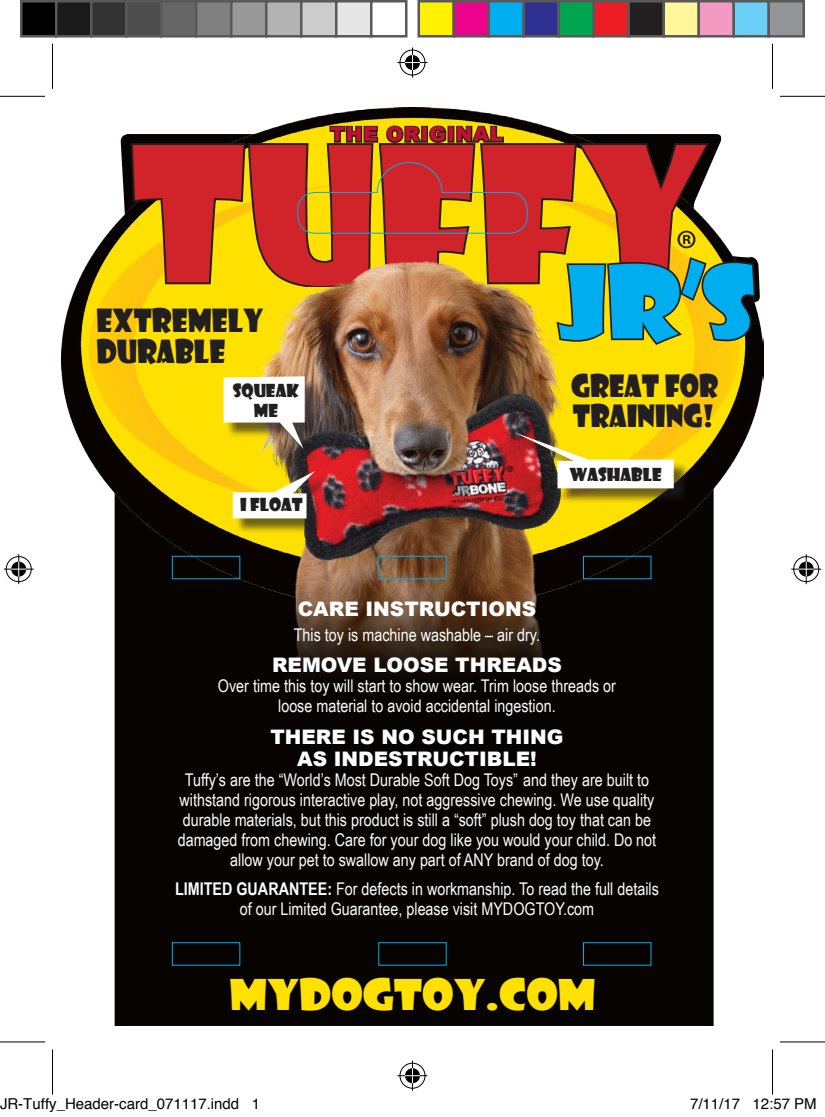
<style>
.page{position:relative;width:825px;height:1117px;background:#fff}
.page>*{position:absolute;margin:0;border:0;box-sizing:border-box;transform-origin:0 0}
.t1{font:97.75px "Showcard Gothic";color:#00aeef;scale:1.1 1}
.t2{font:41.5px "Showcard Gothic";color:#ffe101;scale:1.1 1}
.t3{font:31.25px/31.5px "Showcard Gothic";color:#231f20;scale:.93 1}
.t4{font:30px/30px "Showcard Gothic";color:#231f20;scale:.93 1}
.t5{font:900 20px/22.5px "Arial";color:#fff;text-align:center}
.t6{font:900 20px "Arial";letter-spacing:.05em;color:#c3102f}
.t7{font:17.5px/20px "Arial Narrow";color:#fff;text-align:center}
.t8{font:17.5px/20px "Showcard Gothic";color:#231f20;text-align:center}
.t9{font:15px "Helvetica";color:#000}
.s1{font-weight:700}
</style>
<div class="page">
<div style="left:115px;top:610px;width:599px;height:415px;background:#070301"></div>
<img style="left:61px;top:134px;width:703px;height:476px">
<div style="left:172px;top:942px;width:68px;height:23px;border:1px solid #00aeef"></div>
<img style="left:202px;top:347px;width:421px;height:343px">
<div style="left:583px;top:942px;width:68px;height:23px;border:1px solid #00aeef"></div>
<div style="left:226px;top:378px;width:95px;height:85px;background:#231f20;opacity:.65"></div>
<svg style="left:224px;top:376px;width:81px;height:73px"></svg>
<div style="left:235px;top:474px;width:95px;height:60px;background:#231f20;opacity:.65"></div>
<svg style="left:233px;top:471px;width:82px;height:47px"></svg>
<div style="left:518px;top:435px;width:172px;height:69px;background:#231f20;opacity:.65"></div>
<svg style="left:514px;top:432px;width:160px;height:56px"></svg>
<svg style="left:130px;top:107px;width:627px;height:240px;background:#c47c37"></svg>
<div style="left:172px;top:555px;width:68px;height:24px;border:1px solid #00aeef"></div>
<div style="left:583px;top:555px;width:68px;height:24px;border:1px solid #00aeef"></div>
<div style="left:378px;top:942px;width:69px;height:23px;border:1px solid #00aeef"></div>
<div style="left:378px;top:555px;width:69px;height:24px;border:1px solid #00aeef"></div>
<hr style="left:0;top:96px;width:45px;height:1px;background:#000">
<hr style="left:780px;top:96px;width:45px;height:1px;background:#000">
<hr style="left:0;top:1041px;width:45px;height:1px;background:#000">
<hr style="left:780px;top:1041px;width:45px;height:1px;background:#000">
<hr style="left:52px;top:44px;width:1px;height:45px;background:#000">
<hr style="left:52px;top:1049px;width:1px;height:45px;background:#000">
<hr style="left:772px;top:44px;width:1px;height:45px;background:#000">
<hr style="left:772px;top:1049px;width:1px;height:45px;background:#000">
<div style="left:398px;top:48px;width:29px;height:29px;border:3px solid #fff;border-radius:50%"></div>
<hr style="left:398px;top:61px;width:30px;height:3px;background:#fff">
<hr style="left:411px;top:48px;width:3px;height:30px;background:#fff">
<div style="left:403px;top:53px;width:19px;height:19px;border:3px solid #fff;border-radius:50%"></div>
<div style="left:400px;top:50px;width:25px;height:25px;border:1px solid #000;border-radius:50%"></div>
<hr style="left:398px;top:62px;width:30px;height:1px;background:#000">
<hr style="left:412px;top:48px;width:1px;height:30px;background:#000">
<svg style="left:405px;top:55px;width:15px;height:15px"></svg>
<div style="left:398px;top:1061px;width:29px;height:28px;border:3px solid #fff;border-radius:50%"></div>
<svg style="left:398px;top:1073px;width:30px;height:4px"></svg>
<hr style="left:411px;top:1060px;width:3px;height:30px;background:#fff">
<div style="left:403px;top:1066px;width:19px;height:18px;border:3px solid #fff;border-radius:50%"></div>
<div style="left:400px;top:1062px;width:25px;height:26px;border:1px solid #000;border-radius:50%"></div>
<hr style="left:398px;top:1075px;width:30px;height:1px;background:#000">
<hr style="left:412px;top:1060px;width:1px;height:30px;background:#000">
<svg style="left:405px;top:1068px;width:15px;height:14px"></svg>
<div style="left:5px;top:555px;width:28px;height:28px;border:3px solid #fff;border-radius:50%"></div>
<hr style="left:4px;top:567px;width:30px;height:3px;background:#fff">
<hr style="left:17px;top:554px;width:3px;height:30px;background:#fff">
<div style="left:10px;top:560px;width:18px;height:18px;border:3px solid #fff;border-radius:50%"></div>
<div style="left:6px;top:556px;width:26px;height:26px;border:1px solid #000;border-radius:50%"></div>
<hr style="left:4px;top:568px;width:30px;height:1px;background:#000">
<hr style="left:18px;top:554px;width:1px;height:30px;background:#000">
<svg style="left:11px;top:561px;width:15px;height:15px"></svg>
<div style="left:792px;top:555px;width:28px;height:28px;border:3px solid #fff;border-radius:50%"></div>
<hr style="left:791px;top:567px;width:30px;height:3px;background:#fff">
<hr style="left:805px;top:554px;width:3px;height:30px;background:#fff">
<div style="left:797px;top:560px;width:18px;height:18px;border:3px solid #fff;border-radius:50%"></div>
<div style="left:793px;top:556px;width:26px;height:26px;border:1px solid #000;border-radius:50%"></div>
<hr style="left:791px;top:568px;width:30px;height:1px;background:#000">
<hr style="left:806px;top:554px;width:1px;height:30px;background:#000">
<svg style="left:799px;top:561px;width:15px;height:15px"></svg>
<div style="left:21px;top:1px;width:35px;height:35px;background:#000"></div>
<div style="left:20px;top:0;width:38px;height:38px;border:2px solid #595959"></div>
<div style="left:56px;top:1px;width:35px;height:35px;background:#1a1a1a"></div>
<div style="left:55px;top:0;width:37px;height:38px;border:2px solid #595959"></div>
<div style="left:91px;top:1px;width:35px;height:35px;background:#333"></div>
<div style="left:90px;top:0;width:38px;height:38px;border:2px solid #595959"></div>
<div style="left:126px;top:1px;width:35px;height:35px;background:#4d4d4d"></div>
<div style="left:125px;top:0;width:37px;height:38px;border:2px solid #595959"></div>
<div style="left:161px;top:1px;width:35px;height:35px;background:#666"></div>
<div style="left:160px;top:0;width:38px;height:38px;border:2px solid #595959"></div>
<div style="left:196px;top:1px;width:35px;height:35px;background:#808080"></div>
<div style="left:195px;top:0;width:37px;height:38px;border:2px solid #595959"></div>
<div style="left:231px;top:1px;width:35px;height:35px;background:#999"></div>
<div style="left:230px;top:0;width:38px;height:38px;border:2px solid #595959"></div>
<div style="left:266px;top:1px;width:35px;height:35px;background:#b3b3b3"></div>
<div style="left:265px;top:0;width:37px;height:38px;border:2px solid #595959"></div>
<div style="left:301px;top:1px;width:35px;height:35px;background:#ccc"></div>
<div style="left:300px;top:0;width:38px;height:38px;border:2px solid #595959"></div>
<div style="left:336px;top:1px;width:35px;height:35px;background:#e6e6e6"></div>
<div style="left:335px;top:0;width:37px;height:38px;border:2px solid #595959"></div>
<div style="left:370px;top:0;width:38px;height:38px;border:2px solid #595959"></div>
<div style="left:419px;top:1px;width:35px;height:35px;background:#fff101"></div>
<div style="left:418px;top:0;width:37px;height:38px;border:2px solid #595959"></div>
<div style="left:454px;top:1px;width:35px;height:35px;background:#ed028c"></div>
<div style="left:452px;top:0;width:38px;height:38px;border:2px solid #595959"></div>
<div style="left:489px;top:1px;width:35px;height:35px;background:#00aeef"></div>
<div style="left:488px;top:0;width:37px;height:38px;border:2px solid #595959"></div>
<div style="left:524px;top:1px;width:35px;height:35px;background:#2e3092"></div>
<div style="left:522px;top:0;width:38px;height:38px;border:2px solid #595959"></div>
<div style="left:559px;top:1px;width:35px;height:35px;background:#00a54f"></div>
<div style="left:558px;top:0;width:37px;height:38px;border:2px solid #595959"></div>
<div style="left:594px;top:1px;width:35px;height:35px;background:#ee1d23"></div>
<div style="left:592px;top:0;width:38px;height:38px;border:2px solid #595959"></div>
<div style="left:629px;top:1px;width:35px;height:35px;background:#231f20"></div>
<div style="left:628px;top:0;width:37px;height:38px;border:2px solid #595959"></div>
<div style="left:664px;top:1px;width:35px;height:35px;background:#fff79a"></div>
<div style="left:662px;top:0;width:38px;height:38px;border:2px solid #595959"></div>
<div style="left:699px;top:1px;width:35px;height:35px;background:#f499c2"></div>
<div style="left:698px;top:0;width:37px;height:38px;border:2px solid #595959"></div>
<div style="left:734px;top:1px;width:35px;height:35px;background:#6bcff6"></div>
<div style="left:732px;top:0;width:38px;height:38px;border:2px solid #595959"></div>
<div style="left:769px;top:1px;width:35px;height:35px;background:#939598"></div>
<div style="left:768px;top:0;width:37px;height:38px;border:2px solid #595959"></div>
<p class="t6" style="left:330px;top:120px;width:175px">THE ORIGINAL</p>
<h3 class="t3" style="left:96px;top:303px;width:181px">EXTREMELY<br>DURABLE</h3>
<p class="t8" style="left:233px;top:379px;width:68px">SQUEAK<br>ME</p>
<p class="t8" style="left:240px;top:494px;width:64px">I FLOAT</p>
<h1 class="t1" style="left:558px;top:237px;width:181px">JR’S</h1>
<h3 class="t4" style="left:571px;top:369px;width:160px">GREAT FOR<br>TRAINING!</h3>
<p class="t8" style="left:569px;top:463px;width:94px">WASHABLE</p>
<p class="t5" style="left:298px;top:597px;width:240px">CARE INSTRUCTIONS</p>
<p class="t7" style="left:294px;top:623px;width:248px">This toy is machine washable – air dry.</p>
<p class="t5" style="left:272px;top:653px;width:291px">REMOVE LOOSE THREADS</p>
<p class="t7" style="left:218px;top:675px;width:400px">Over time this toy will start to show wear. Trim loose threads or loose material to avoid accidental ingestion.</p>
<p class="t5" style="left:270px;top:724px;width:295px">THERE IS NO SUCH THING<br>AS INDESTRUCTIBLE!</p>
<p class="t7" style="left:178px;top:769px;width:480px">Tuffy’s are the “World’s Most Durable Soft Dog Toys” and they are built to withstand rigorous interactive play, not aggressive chewing. We use quality durable materials, but this product is still a “soft” plush dog toy that can be damaged from chewing. Care for your dog like you would your child. Do not allow your pet to swallow any part of ANY brand of dog toy.</p>
<p class="t7" style="left:175px;top:878px;width:485px"><span class="s1">LIMITED GUARANTEE:</span> For defects in workmanship. To read the full details of our Limited Guarantee, please visit MYDOGTOY.com</p>
<h2 class="t2" style="left:230px;top:967px;width:334px">MYDOGTOY.COM</h2>
<p class="t9" style="left:0;top:1092px;width:262px">JR-Tuffy_Header-card_071117.indd 1</p>
<p class="t9" style="left:690px;top:1092px;width:128px">7/11/17 12:57 PM</p>
</div>
